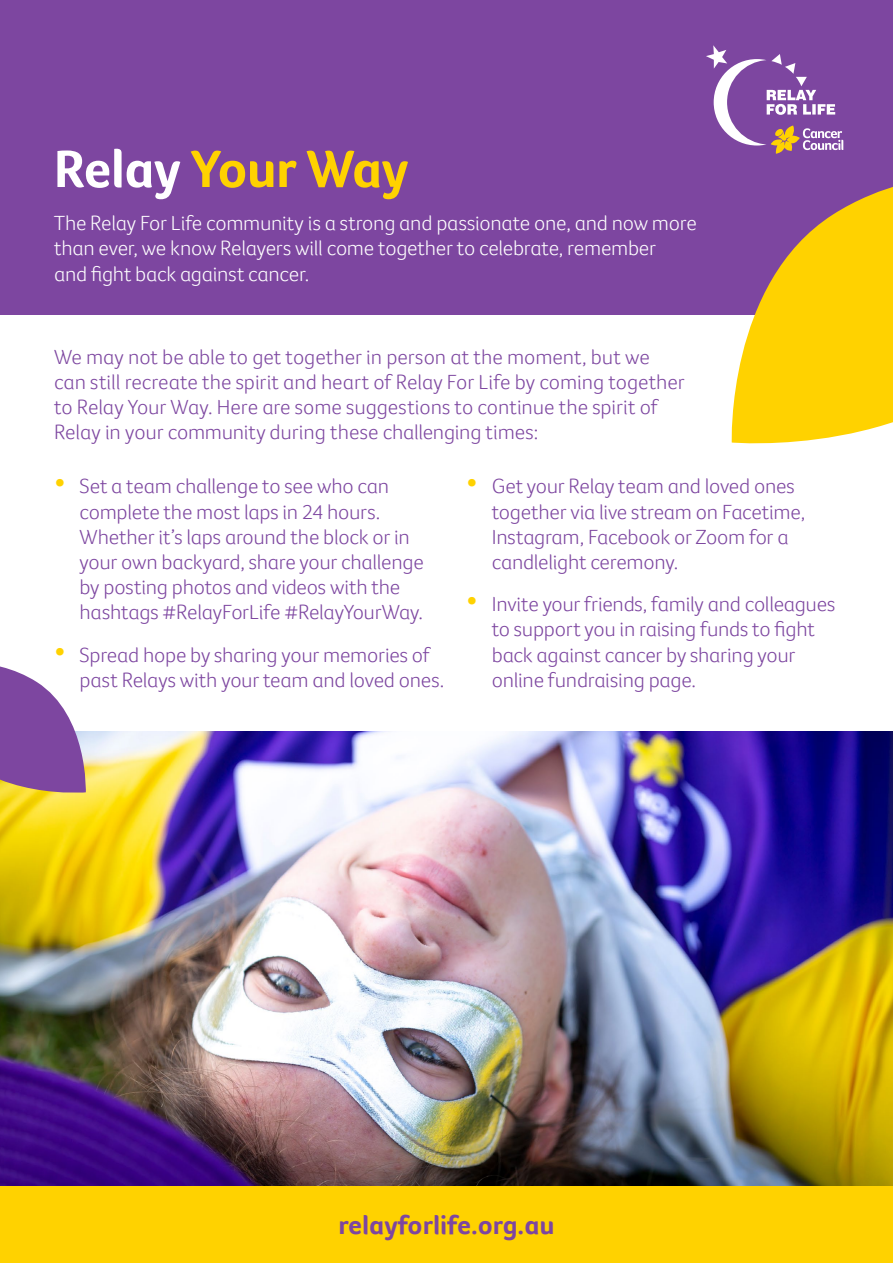
<style>
.page{position:relative;width:893px;height:1263px;background:#fff}
.page>*{position:absolute;margin:0;border:0;box-sizing:border-box;transform-origin:0 0}
.t1{font:700 54px "Foco CC";letter-spacing:-.015em;color:#ffd200}
.t2{font:700 27px "Foco CC";color:#7d46a0}
.t3{font:300 21px/25.2px "Foco CC";letter-spacing:-.01em;color:#7d46a0}
.t4{font:300 21px/25.2px "Foco CC";letter-spacing:-.015em;color:#fff}
.s1{color:#fff}
.s2{font-size:30px;color:#ffd200}
</style>
<div class="page">
<img style="left:0;top:732px;width:893px;height:454px">
<div style="left:0;top:1186px;width:893px;height:77px;background:#ffd200"></div>
<div style="left:0;top:0;width:893px;height:315px;background:#7d46a0"></div>
<svg style="left:706px;top:45px;width:137px;height:109px"></svg>
<svg style="left:731px;top:187px;width:162px;height:257px;fill:#ffd200"></svg>
<svg style="left:0;top:666px;width:88px;height:134px"></svg>
<h1 class="t1" style="left:54px;top:133px;width:356px"><span class="s1">Relay</span> Your Way</h1>
<p class="t4" style="left:54px;top:210px;width:644px">The Relay For Life community is a strong and passionate one, and now more than ever, we know Relayers will come together to celebrate, remember<br>and fight back against cancer.</p>
<p class="t3" style="left:54px;top:344px;width:632px">We may not be able to get together in person at the moment, but we can still recreate the spirit and heart of Relay For Life by coming together to Relay Your Way. Here are some suggestions to continue the spirit of Relay in your community during these challenging times:</p>
<p class="t3" style="left:80px;top:473px;width:346px;text-indent:-26px"><span class="s2">•</span> Set a team challenge to see who can complete the most laps in 24 hours.<br>Whether it’s laps around the block or in your own backyard, share your challenge by posting photos and videos with the hashtags #RelayForLife #RelayYourWay.</p>
<p class="t3" style="left:80px;top:642px;width:366px;text-indent:-26px"><span class="s2">•</span> Spread hope by sharing your memories of past Relays with your team and loved ones.</p>
<p class="t3" style="left:492px;top:473px;width:315px;text-indent:-26px"><span class="s2">•</span> Get your Relay team and loved ones together via live stream on Facetime,<br>Instagram, Facebook or Zoom for a candlelight ceremony.</p>
<p class="t3" style="left:492px;top:591px;width:345px;text-indent:-26px"><span class="s2">•</span> Invite your friends, family and colleagues to support you in raising funds to fight back against cancer by sharing your online fundraising page.</p>
<p class="t2" style="left:338px;top:1207px;width:218px">relayforlife.org.au</p>
</div>
